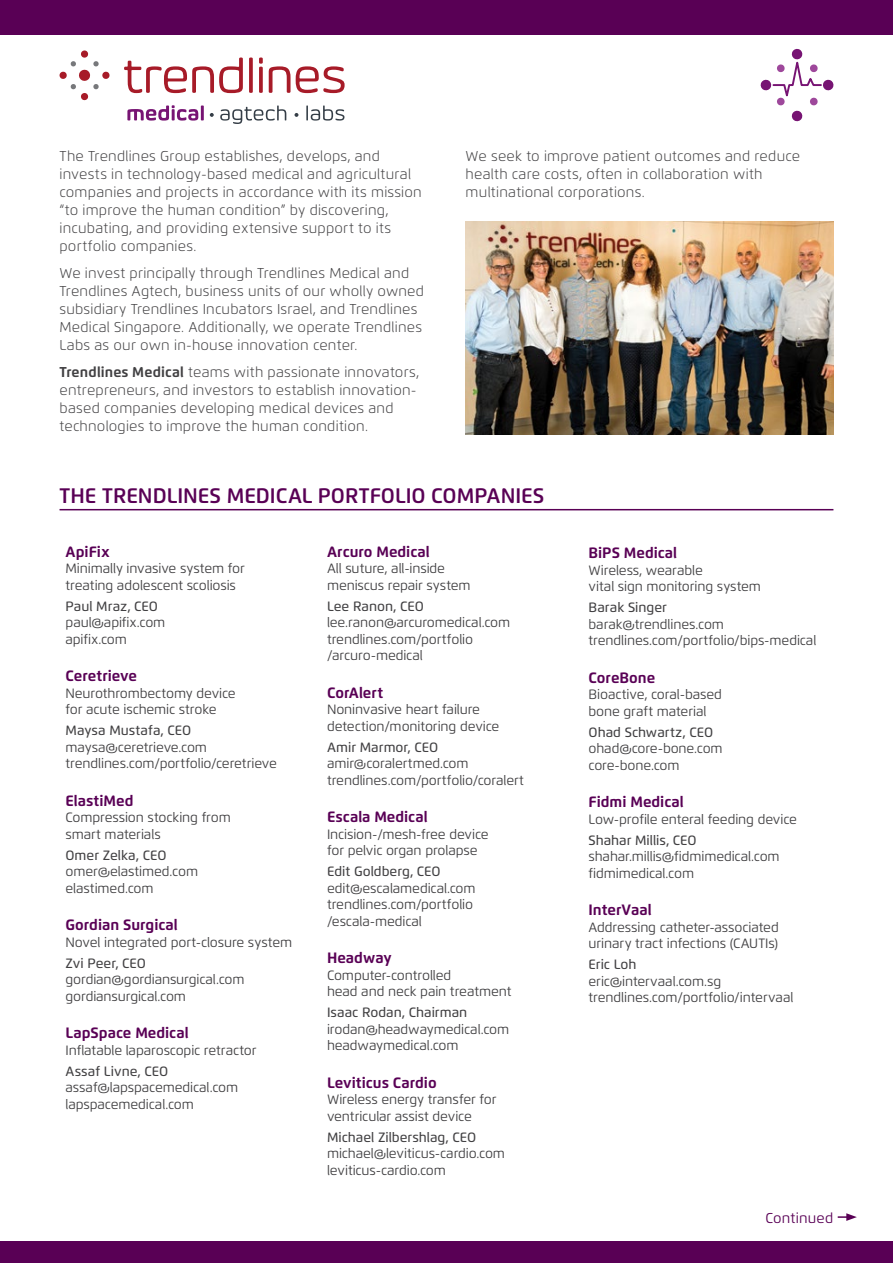
<style>
.page{position:relative;width:893px;height:1263px;background:#fff}
.page>*{position:absolute;margin:0;border:0;box-sizing:border-box;transform-origin:0 0}
.t1{font:600 21px "Flexo";color:#590055}
.t2{font:700 15px "Flexo";color:#590055}
.t3{font:300 14.25px/18px "Flexo";letter-spacing:.015em;color:#414042}
.t4{font:14.25px "Flexo";letter-spacing:.015em;color:#590055}
.t5{font:13.5px/16.5px "Flexo";letter-spacing:-.01em;color:#414042}
.t6{font:500 13.5px "Flexo";color:#414042}
.s1{font-weight:700}
</style>
<div class="page">
<svg style="left:60px;top:50px;width:50px;height:51px"></svg>
<svg style="left:124px;top:58px;width:119px;height:35px"></svg>
<svg style="left:249px;top:58px;width:4px;height:35px"></svg>
<svg style="left:259px;top:67px;width:4px;height:26px"></svg>
<svg style="left:259px;top:58px;width:4px;height:6px"></svg>
<svg style="left:269px;top:66px;width:76px;height:27px"></svg>
<svg style="left:220px;top:106px;width:66px;height:18px"></svg>
<svg style="left:127px;top:105px;width:71px;height:16px"></svg>
<hr style="left:201px;top:106px;width:3px;height:14px;background:#771473">
<svg style="left:306px;top:106px;width:38px;height:15px"></svg>
<svg style="left:210px;top:113px;width:4px;height:4px"></svg>
<svg style="left:295px;top:113px;width:3px;height:4px"></svg>
<div style="left:0;top:0;width:893px;height:34px;background:#590055"></div>
<div style="left:0;top:1242px;width:893px;height:21px;background:#590055"></div>
<svg style="left:761px;top:49px;width:72px;height:72px"></svg>
<img style="left:466px;top:222px;width:367px;height:212px">
<hr style="left:60px;top:509px;width:773px;height:1px;background:#590055">
<svg style="left:838px;top:1213px;width:19px;height:8px"></svg>
<p class="t3" style="left:60px;top:147px;width:364px">The Trendlines Group establishes, develops, and invests in technology-based medical and agricultural companies and projects in accordance with its mission “to improve the human condition” by discovering, incubating, and providing extensive support to its portfolio companies.</p>
<p class="t3" style="left:60px;top:264px;width:366px">We invest principally through Trendlines Medical and Trendlines Agtech, business units of our wholly owned subsidiary Trendlines Incubators Israel, and Trendlines Medical Singapore. Additionally, we operate Trendlines Labs as our own in-house innovation center.</p>
<p class="t3" style="left:60px;top:363px;width:361px"><span class="s1">Trendlines Medical</span> teams with passionate innovators, entrepreneurs, and investors to establish innovation&shy;based companies developing medical devices and technologies to improve the human condition.</p>
<p class="t3" style="left:466px;top:147px;width:336px">We seek to improve patient outcomes and reduce health care costs, often in collaboration with multinational corporations.</p>
<h1 class="t1" style="left:60px;top:482px;width:486px">THE TRENDLINES MEDICAL PORTFOLIO COMPANIES</h1>
<p class="t2" style="left:66px;top:542px;width:46px">ApiFix</p>
<p class="t5" style="left:66px;top:560px;width:181px">Minimally invasive system for treating adolescent scoliosis</p>
<p class="t6" style="left:66px;top:598px;width:94px">Paul Mraz, CEO</p>
<p class="t5" style="left:66px;top:614px;width:101px">paul@apifix.com apifix.com</p>
<p class="t2" style="left:66px;top:667px;width:73px">Ceretrieve</p>
<p class="t5" style="left:66px;top:685px;width:172px">Neurothrombectomy device for acute ischemic stroke</p>
<p class="t6" style="left:66px;top:722px;width:127px">Maysa Mustafa, CEO</p>
<p class="t5" style="left:66px;top:739px;width:213px">maysa@ceretrieve.com trendlines.com/portfolio/ceretrieve</p>
<p class="t2" style="left:66px;top:791px;width:69px">ElastiMed</p>
<p class="t5" style="left:66px;top:809px;width:167px">Compression stocking from smart materials</p>
<p class="t6" style="left:66px;top:847px;width:102px">Omer Zelka, CEO</p>
<p class="t5" style="left:66px;top:863px;width:134px">omer@elastimed.com elastimed.com</p>
<p class="t2" style="left:66px;top:916px;width:114px">Gordian Surgical</p>
<p class="t5" style="left:66px;top:934px;width:228px">Novel integrated port-closure system</p>
<p class="t6" style="left:66px;top:955px;width:82px">Zvi Peer, CEO</p>
<p class="t5" style="left:66px;top:971px;width:181px">gordian@gordiansurgical.com gordiansurgical.com</p>
<p class="t2" style="left:66px;top:1024px;width:125px">LapSpace Medical</p>
<p class="t5" style="left:66px;top:1042px;width:193px">Inflatable laparoscopic retractor</p>
<p class="t6" style="left:66px;top:1063px;width:104px">Assaf Livne, CEO</p>
<p class="t5" style="left:66px;top:1079px;width:174px">assaf@lapspacemedical.com lapspacemedical.com</p>
<p class="t2" style="left:327px;top:542px;width:104px">Arcuro Medical</p>
<p class="t5" style="left:327px;top:560px;width:145px">All suture, all-inside meniscus repair system</p>
<p class="t6" style="left:327px;top:598px;width:98px">Lee Ranon, CEO</p>
<p class="t5" style="left:327px;top:614px;width:185px">lee.ranon@arcuromedical.com trendlines.com/portfolio /arcuro-medical</p>
<p class="t2" style="left:327px;top:683px;width:58px">CorAlert</p>
<p class="t5" style="left:327px;top:701px;width:174px">Noninvasive heart failure detection/monitoring device</p>
<p class="t6" style="left:327px;top:739px;width:113px">Amir Marmor, CEO</p>
<p class="t5" style="left:327px;top:755px;width:198px">amir@coralertmed.com trendlines.com/portfolio/coralert</p>
<p class="t2" style="left:327px;top:808px;width:102px">Escala Medical</p>
<p class="t5" style="left:327px;top:826px;width:163px">Incision-/mesh-free device for pelvic organ prolapse</p>
<p class="t6" style="left:327px;top:863px;width:115px">Edit Goldberg, CEO</p>
<p class="t5" style="left:327px;top:880px;width:150px">edit@escalamedical.com trendlines.com/portfolio /escala-medical</p>
<p class="t2" style="left:327px;top:949px;width:66px">Headway</p>
<p class="t5" style="left:327px;top:967px;width:186px">Computer-controlled<br>head and neck pain treatment</p>
<p class="t6" style="left:327px;top:1004px;width:142px">Isaac Rodan, Chairman</p>
<p class="t5" style="left:327px;top:1021px;width:184px">irodan@headwaymedical.com headwaymedical.com</p>
<p class="t2" style="left:327px;top:1073px;width:111px">Leviticus Cardio</p>
<p class="t5" style="left:327px;top:1091px;width:171px">Wireless energy transfer for ventricular assist device</p>
<p class="t6" style="left:327px;top:1129px;width:151px">Michael Zilbershlag, CEO</p>
<p class="t5" style="left:327px;top:1145px;width:180px">michael@leviticus-cardio.com leviticus-cardio.com</p>
<p class="t2" style="left:589px;top:544px;width:90px">BiPS Medical</p>
<p class="t5" style="left:589px;top:562px;width:174px">Wireless, wearable<br>vital sign monitoring system</p>
<p class="t6" style="left:589px;top:599px;width:80px">Barak Singer</p>
<p class="t5" style="left:589px;top:616px;width:229px">barak@trendlines.com trendlines.com/portfolio/bips-medical</p>
<p class="t2" style="left:589px;top:668px;width:68px">CoreBone</p>
<p class="t5" style="left:589px;top:686px;width:135px">Bioactive, coral-based bone graft material</p>
<p class="t6" style="left:589px;top:724px;width:126px">Ohad Schwartz, CEO</p>
<p class="t5" style="left:589px;top:740px;width:136px">ohad@core-bone.com core-bone.com</p>
<p class="t2" style="left:589px;top:793px;width:97px">Fidmi Medical</p>
<p class="t5" style="left:589px;top:811px;width:210px">Low-profile enteral feeding device</p>
<p class="t6" style="left:589px;top:832px;width:110px">Shahar Millis, CEO</p>
<p class="t5" style="left:589px;top:848px;width:193px">shahar.millis@fidmimedical.com fidmimedical.com</p>
<p class="t2" style="left:589px;top:901px;width:65px">InterVaal</p>
<p class="t5" style="left:589px;top:919px;width:192px">Addressing catheter-associated urinary tract infections (CAUTIs)</p>
<p class="t6" style="left:589px;top:956px;width:49px">Eric Loh</p>
<p class="t5" style="left:589px;top:973px;width:206px">eric@intervaal.com.sg trendlines.com/portfolio/intervaal</p>
<p class="t4" style="left:765px;top:1209px;width:70px">Continued</p>
</div>
